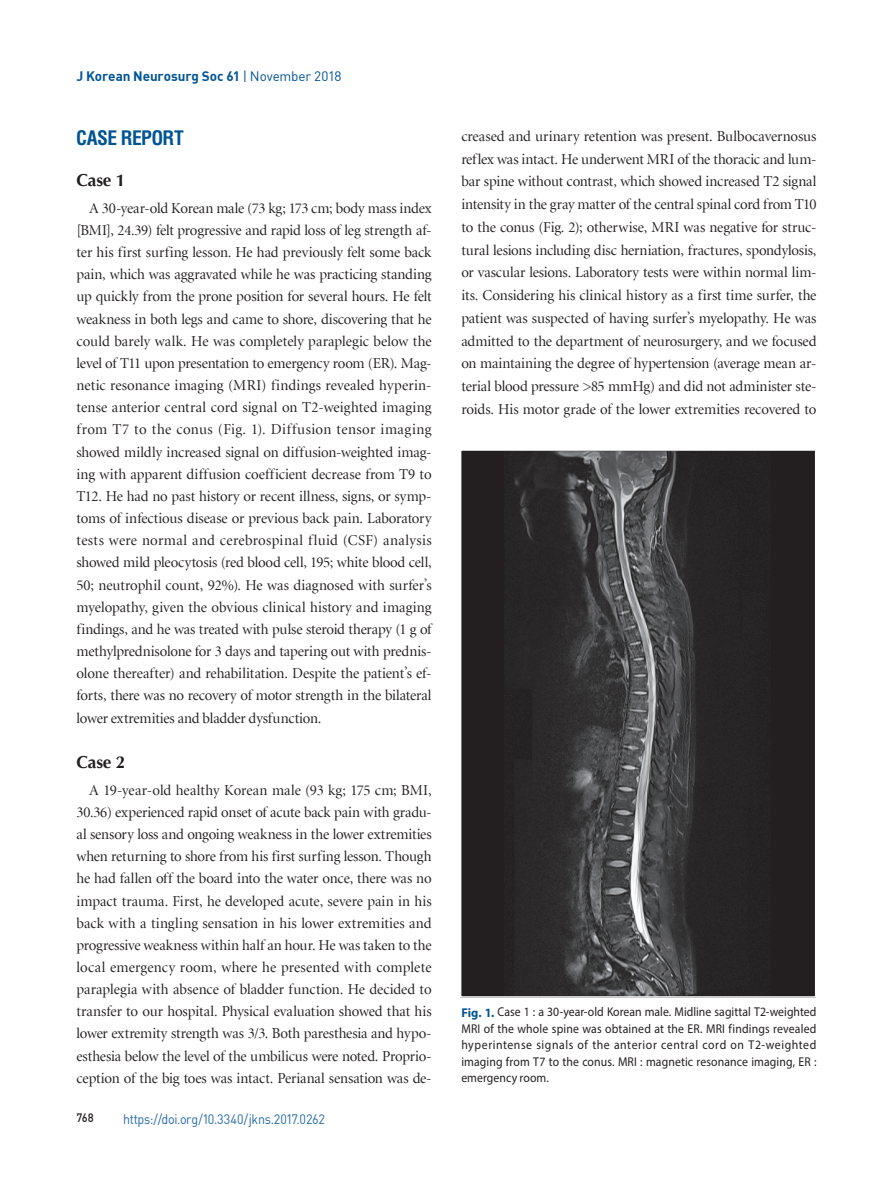
<style>
.page{position:relative;width:893px;height:1191px;background:#fff}
.page>*{position:absolute;margin:0;border:0;box-sizing:border-box;transform-origin:0 0}
.t1{font:700 condensed 19.5px "Helvetica";letter-spacing:-.03em;color:#005495}
.t2{font:700 17.25px "Optima";letter-spacing:-.01em;color:#231f20}
.t3{font:15px/22.2px "Minion LT Display";letter-spacing:-.01em;color:#231f20;text-align:justify}
.t4{font:13.5px "DIN";letter-spacing:-.02em;color:#2369a5;scale:.93 1}
.t5{font:700 13.5px "DIN";letter-spacing:-.005em;color:#005495}
.t6{font:12.75px/16.5px "Myriad Pro";letter-spacing:.01em;color:#231f20;text-align:justify;scale:.92 1}
.t7{font:12px "Dinmed";color:#231f20;scale:.93 1}
.s1{font-weight:400}
.s2{font-weight:700;color:#005495}
</style>
<div class="page">
<img style="left:463px;top:452px;width:350px;height:542px">
<div style="left:460px;top:449px;width:356px;height:548px;border:2px solid #fff"></div>
<p class="t5" style="left:76px;top:68px;width:266px">J Korean Neurosurg Soc 61 <span class="s1">| November 2018</span></p>
<h1 class="t1" style="left:76px;top:125px;width:109px">CASE REPORT</h1>
<p class="t2" style="left:76px;top:170px;width:50px">Case 1</p>
<p class="t3" style="left:76px;top:198px;width:357px;text-indent:13px">A 30-year-old Korean male (73 kg; 173 cm; body mass index [BMI], 24.39) felt progressive and rapid loss of leg strength af&shy;ter his first surfing lesson. He had previously felt some back pain, which was aggravated while he was practicing standing up quickly from the prone position for several hours. He felt weakness in both legs and came to shore, discovering that he could barely walk. He was completely paraplegic below the level of T11 upon presentation to emergency room (ER). Mag&shy;netic resonance imaging (MRI) findings revealed hyperin&shy;tense anterior central cord signal on T2-weighted imaging from T7 to the conus (Fig. 1). Diffusion tensor imaging showed mildly increased signal on diffusion-weighted imag&shy;ing with apparent diffusion coefficient decrease from T9 to T12. He had no past history or recent illness, signs, or symp&shy;toms of infectious disease or previous back pain. Laboratory tests were normal and cerebrospinal fluid (CSF) analysis showed mild pleocytosis (red blood cell, 195; white blood cell, 50; neutrophil count, 92%). He was diagnosed with surfer’s myelopathy, given the obvious clinical history and imaging findings, and he was treated with pulse steroid therapy (1 g of methylprednisolone for 3 days and tapering out with prednis&shy;olone thereafter) and rehabilitation. Despite the patient’s ef&shy;forts, there was no recovery of motor strength in the bilateral lower extremities and bladder dysfunction.</p>
<p class="t2" style="left:76px;top:751px;width:51px">Case 2</p>
<p class="t3" style="left:76px;top:779px;width:357px;text-indent:13px">A 19-year-old healthy Korean male (93 kg; 175 cm; BMI, 30.36) experienced rapid onset of acute back pain with gradu&shy;al sensory loss and ongoing weakness in the lower extremities when returning to shore from his first surfing lesson. Though he had fallen off the board into the water once, there was no impact trauma. First, he developed acute, severe pain in his back with a tingling sensation in his lower extremities and progressive weakness within half an hour. He was taken to the local emergency room, where he presented with complete paraplegia with absence of bladder function. He decided to transfer to our hospital. Physical evaluation showed that his lower extremity strength was 3/3. Both paresthesia and hypo&shy;esthesia below the level of the umbilicus were noted. Proprio&shy;ception of the big toes was intact. Perianal sensation was de-</p>
<p class="t7" style="left:77px;top:1109px;width:20px">768</p>
<p class="t4" style="left:123px;top:1110px;width:219px">https://doi.org/10.3340/jkns.2017.0262</p>
<p class="t3" style="left:461px;top:125px;width:357px;line-height:22.8px">creased and urinary retention was present. Bulbocavernosus reflex was intact. He underwent MRI of the thoracic and lum&shy;bar spine without contrast, which showed increased T2 signal intensity in the gray matter of the central spinal cord from T10 to the conus (Fig. 2); otherwise, MRI was negative for struc&shy;tural lesions including disc herniation, fractures, spondylosis, or vascular lesions. Laboratory tests were within normal lim&shy;its. Considering his clinical history as a first time surfer, the patient was suspected of having surfer’s myelopathy. He was admitted to the department of neurosurgery, and we focused on maintaining the degree of hypertension (average mean ar&shy;terial blood pressure &gt;85 mmHg) and did not administer ste&shy;roids. His motor grade of the lower extremities recovered to</p>
<p class="t6" style="left:461px;top:1003px;width:387px"><span class="s2">Fig. 1.</span> Case 1 : a 30-year-old Korean male. Midline sagittal T2-weighted MRI of the whole spine was obtained at the ER. MRI findings revealed hyperintense signals of the anterior central cord on T2-weighted imaging from T7 to the conus. MRI : magnetic resonance imaging, ER : emergency room.</p>
</div>
